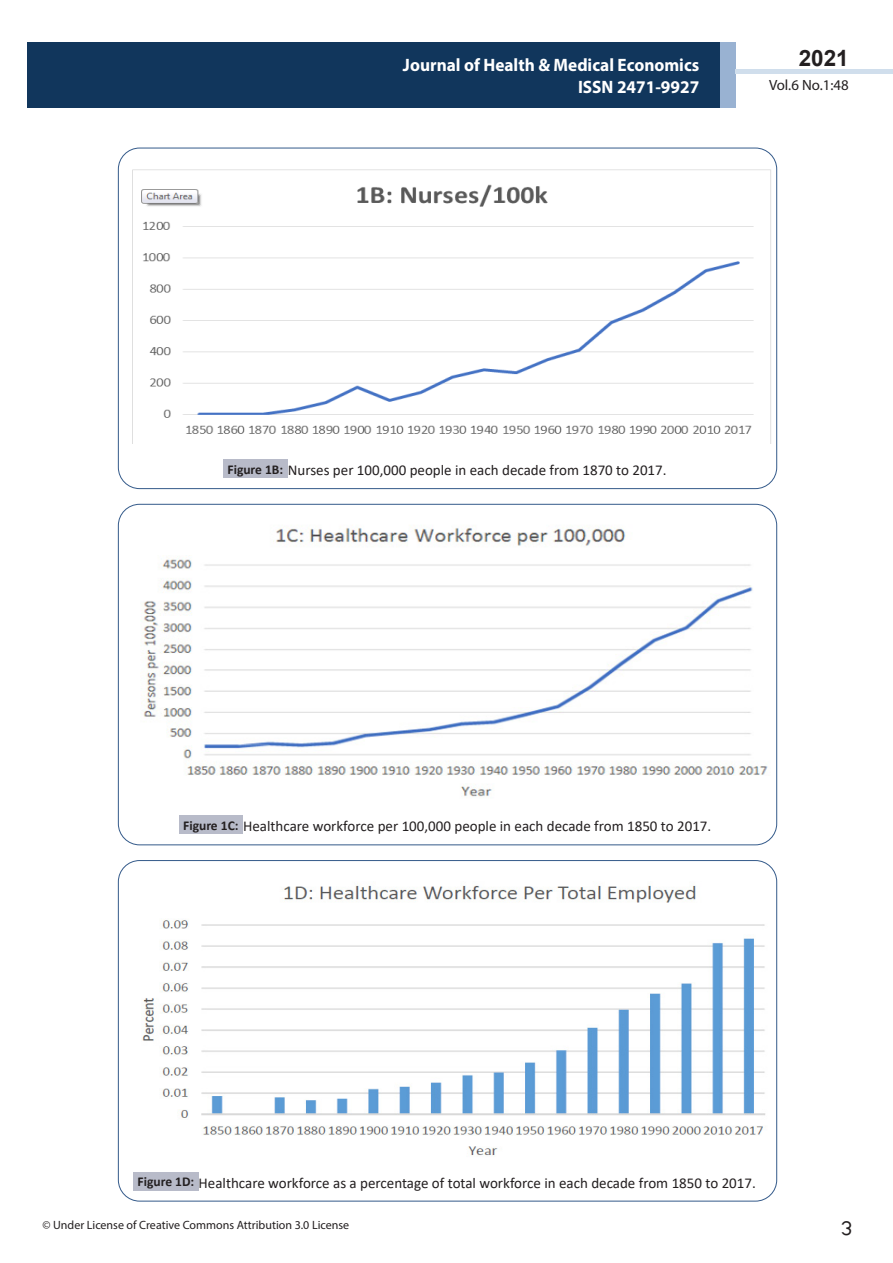
<style>
.page{position:relative;width:893px;height:1263px;background:#fff}
.page>*{position:absolute;margin:0;border:0;box-sizing:border-box;transform-origin:0 0}
.t1{font:25.5px "Tunga";color:#231f20}
.t2{font:700 22.5px "Arial";color:#231f20}
.t3{font:700 18px/21.6px "Myriad Pro";color:#fff;text-align:right;scale:.96 1}
.t4{font:15px "Calibri";color:#231f20}
.t5{font:14.85px "Myriad Pro";color:#231f20}
.ImageCaption{font:700 13.5px "Calibri";color:#231f20}
.t6{font:12px "Myriad Pro";color:#231f20}
</style>
<div class="page">
<div style="left:27px;top:42px;width:694px;height:66px;background:#11365c"></div>
<div style="left:720px;top:42px;width:16px;height:66px;background:#99b2d2"></div>
<div style="left:736px;top:69px;width:157px;height:5px;background:#d0deec"></div>
<img style="left:132px;top:169px;width:639px;height:274px">
<div style="left:223px;top:459px;width:65px;height:19px;background:#b8bbc9"></div>
<img style="left:141px;top:526px;width:627px;height:271px">
<div style="left:179px;top:815px;width:64px;height:19px;background:#b8bbc9"></div>
<img style="left:142px;top:885px;width:624px;height:271px">
<div style="left:133px;top:1172px;width:66px;height:18px;background:#b8bbc9"></div>
<p class="t3" style="left:403px;top:54px;width:310px">Journal of Health &amp; Medical Economics<br>ISSN 2471-9927</p>
<h2 class="t2" style="left:799px;top:42px;width:52px">2021</h2>
<p class="t5" style="left:769px;top:76px;width:81px">Vol.6 No.1:48</p>
<p class="ImageCaption" style="left:227px;top:460px;width:57px">Figure 1B:</p>
<p class="t4" style="left:288px;top:460px;width:380px">Nurses per 100,000 people in each decade from 1870 to 2017.</p>
<p class="ImageCaption" style="left:183px;top:816px;width:57px">Figure 1C:</p>
<p class="t4" style="left:243px;top:816px;width:470px">Healthcare workforce per 100,000 people in each decade from 1850 to 2017.</p>
<p class="ImageCaption" style="left:138px;top:1172px;width:58px">Figure 1D:</p>
<p class="t4" style="left:199px;top:1172px;width:559px">Healthcare workforce as a percentage of total workforce in each decade from 1850 to 2017.</p>
<p class="t6" style="left:43px;top:1218px;width:308px">© Under License of Creative Commons Attribution 3.0 License</p>
<h1 class="t1" style="left:841px;top:1211px;width:13px">3</h1>
</div>
